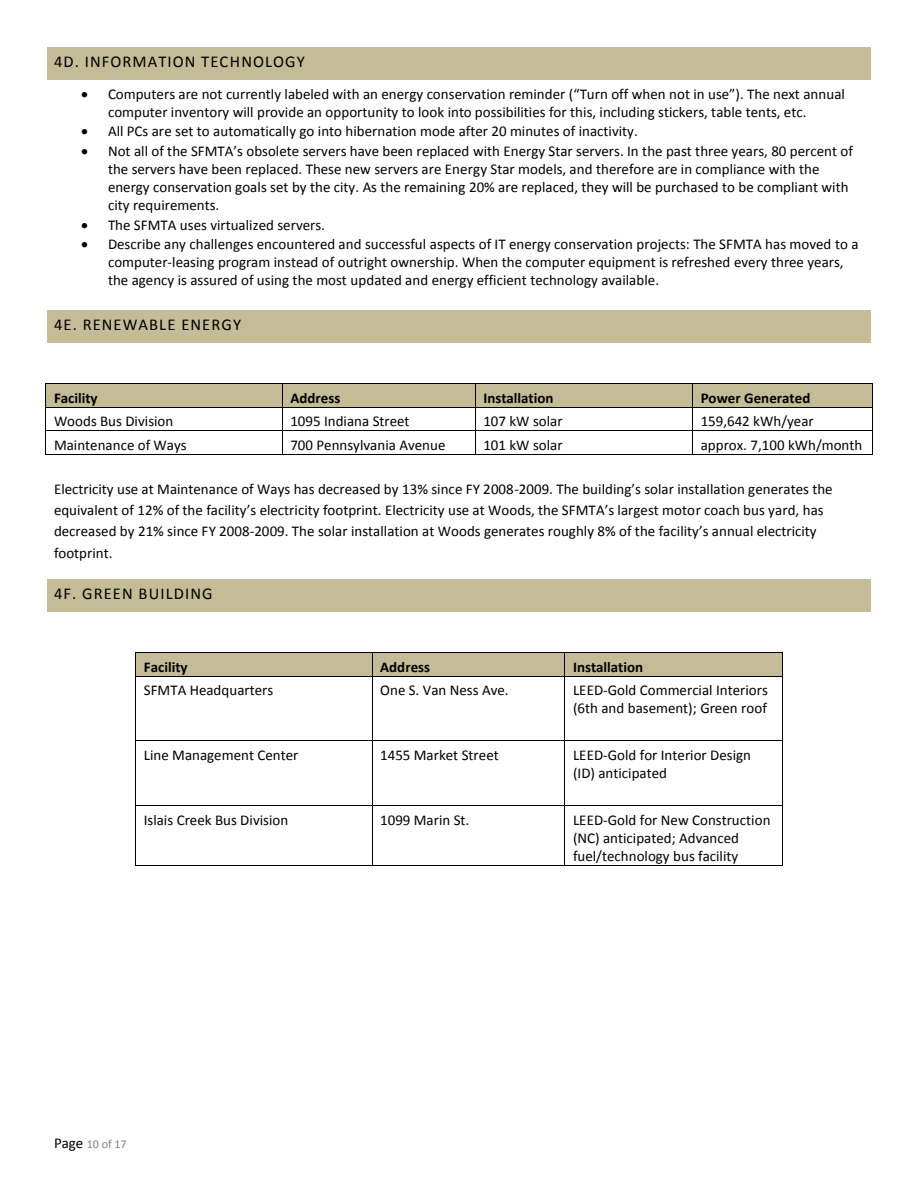
<style>
.page{position:relative;width:918px;height:1188px;background:#fff}
.page>*{position:absolute;margin:0;border:0;box-sizing:border-box;transform-origin:0 0}
.t1{font:16.5px "Calibri";letter-spacing:.065em;color:#000}
.t2{font:15px/18.3px "Calibri";color:#000}
.t3{font:700 15px "Calibri";color:#000}
.t4{font:12px "Calibri";color:#808080}
.s1{font-size:15px;color:#000}
</style>
<div class="page">
<div style="left:52px;top:52px;width:814px;height:23px;background:#c4bc96"></div>
<svg style="left:47px;top:47px;width:5px;height:5px"></svg>
<div style="left:52px;top:47px;width:814px;height:5px;background:#c4bc96"></div>
<svg style="left:866px;top:47px;width:5px;height:5px"></svg>
<svg style="left:47px;top:75px;width:5px;height:4px"></svg>
<hr style="left:52px;top:75px;width:814px;height:4px;background:#c4bc96">
<svg style="left:866px;top:75px;width:5px;height:4px"></svg>
<div style="left:47px;top:52px;width:5px;height:23px;background:#c4bc96"></div>
<div style="left:866px;top:52px;width:5px;height:23px;background:#c4bc96"></div>
<div style="left:52px;top:315px;width:814px;height:23px;background:#c4bc96"></div>
<svg style="left:47px;top:310px;width:5px;height:5px"></svg>
<div style="left:52px;top:310px;width:814px;height:5px;background:#c4bc96"></div>
<svg style="left:866px;top:310px;width:5px;height:5px"></svg>
<svg style="left:47px;top:338px;width:5px;height:5px"></svg>
<div style="left:52px;top:338px;width:814px;height:5px;background:#c4bc96"></div>
<svg style="left:866px;top:338px;width:5px;height:5px"></svg>
<div style="left:47px;top:315px;width:5px;height:23px;background:#c4bc96"></div>
<div style="left:866px;top:315px;width:5px;height:23px;background:#c4bc96"></div>
<div style="left:46px;top:384px;width:8px;height:23px;background:#c4bc96"></div>
<div style="left:274px;top:384px;width:8px;height:23px;background:#c4bc96"></div>
<div style="left:54px;top:384px;width:220px;height:23px;background:#c4bc96"></div>
<div style="left:283px;top:384px;width:7px;height:23px;background:#c4bc96"></div>
<div style="left:467px;top:384px;width:8px;height:23px;background:#c4bc96"></div>
<div style="left:290px;top:384px;width:177px;height:23px;background:#c4bc96"></div>
<div style="left:476px;top:384px;width:7px;height:23px;background:#c4bc96"></div>
<div style="left:685px;top:384px;width:7px;height:23px;background:#c4bc96"></div>
<div style="left:483px;top:384px;width:201px;height:23px;background:#c4bc96"></div>
<div style="left:693px;top:384px;width:8px;height:23px;background:#c4bc96"></div>
<div style="left:864px;top:384px;width:8px;height:23px;background:#c4bc96"></div>
<div style="left:701px;top:384px;width:163px;height:23px;background:#c4bc96"></div>
<hr style="left:46px;top:383px;width:236px;height:1px;background:#000">
<hr style="left:283px;top:383px;width:192px;height:1px;background:#000">
<hr style="left:476px;top:383px;width:216px;height:1px;background:#000">
<hr style="left:693px;top:383px;width:179px;height:1px;background:#000">
<hr style="left:46px;top:407px;width:236px;height:1px;background:#000">
<hr style="left:283px;top:407px;width:192px;height:1px;background:#000">
<hr style="left:476px;top:407px;width:216px;height:1px;background:#000">
<hr style="left:693px;top:407px;width:179px;height:1px;background:#000">
<hr style="left:46px;top:430px;width:236px;height:1px;background:#000">
<hr style="left:283px;top:430px;width:192px;height:1px;background:#000">
<hr style="left:476px;top:430px;width:216px;height:1px;background:#000">
<hr style="left:693px;top:430px;width:179px;height:1px;background:#000">
<hr style="left:46px;top:454px;width:236px;height:1px;background:#000">
<svg style="left:282px;top:383px;width:1px;height:72px"></svg>
<hr style="left:283px;top:454px;width:192px;height:1px;background:#000">
<svg style="left:475px;top:383px;width:1px;height:72px"></svg>
<hr style="left:476px;top:454px;width:216px;height:1px;background:#000">
<svg style="left:692px;top:383px;width:1px;height:72px"></svg>
<hr style="left:693px;top:454px;width:179px;height:1px;background:#000">
<svg style="left:872px;top:383px;width:1px;height:72px"></svg>
<div style="left:52px;top:584px;width:814px;height:23px;background:#c4bc96"></div>
<svg style="left:47px;top:579px;width:5px;height:5px"></svg>
<div style="left:52px;top:579px;width:814px;height:5px;background:#c4bc96"></div>
<svg style="left:866px;top:579px;width:5px;height:5px"></svg>
<svg style="left:47px;top:607px;width:5px;height:5px"></svg>
<div style="left:52px;top:607px;width:814px;height:5px;background:#c4bc96"></div>
<svg style="left:866px;top:607px;width:5px;height:5px"></svg>
<div style="left:47px;top:584px;width:5px;height:23px;background:#c4bc96"></div>
<div style="left:866px;top:584px;width:5px;height:23px;background:#c4bc96"></div>
<div style="left:136px;top:653px;width:8px;height:23px;background:#c4bc96"></div>
<div style="left:364px;top:653px;width:8px;height:23px;background:#c4bc96"></div>
<div style="left:144px;top:653px;width:220px;height:23px;background:#c4bc96"></div>
<div style="left:372px;top:653px;width:8px;height:23px;background:#c4bc96"></div>
<div style="left:557px;top:653px;width:8px;height:23px;background:#c4bc96"></div>
<div style="left:380px;top:653px;width:177px;height:23px;background:#c4bc96"></div>
<div style="left:565px;top:653px;width:8px;height:23px;background:#c4bc96"></div>
<div style="left:774px;top:653px;width:8px;height:23px;background:#c4bc96"></div>
<div style="left:573px;top:653px;width:201px;height:23px;background:#c4bc96"></div>
<hr style="left:136px;top:652px;width:236px;height:1px;background:#000">
<hr style="left:372px;top:652px;width:193px;height:1px;background:#000">
<hr style="left:565px;top:652px;width:217px;height:1px;background:#000">
<svg style="left:135px;top:652px;width:1px;height:24px"></svg>
<hr style="left:136px;top:676px;width:236px;height:1px;background:#000">
<svg style="left:372px;top:653px;width:1px;height:23px"></svg>
<hr style="left:372px;top:676px;width:193px;height:1px;background:#000">
<hr style="left:565px;top:676px;width:217px;height:1px;background:#000">
<svg style="left:782px;top:652px;width:1px;height:24px"></svg>
<hr style="left:135px;top:676px;width:1px;height:64px;background:#000">
<hr style="left:372px;top:676px;width:1px;height:64px;background:#000">
<hr style="left:565px;top:676px;width:1px;height:64px;background:#000">
<hr style="left:782px;top:676px;width:1px;height:64px;background:#000">
<hr style="left:136px;top:740px;width:236px;height:1px;background:#000">
<hr style="left:372px;top:740px;width:193px;height:1px;background:#000">
<hr style="left:565px;top:740px;width:217px;height:1px;background:#000">
<hr style="left:135px;top:741px;width:1px;height:64px;background:#000">
<hr style="left:372px;top:741px;width:1px;height:64px;background:#000">
<hr style="left:565px;top:741px;width:1px;height:64px;background:#000">
<hr style="left:782px;top:741px;width:1px;height:64px;background:#000">
<hr style="left:136px;top:805px;width:236px;height:1px;background:#000">
<hr style="left:372px;top:805px;width:193px;height:1px;background:#000">
<hr style="left:565px;top:805px;width:217px;height:1px;background:#000">
<hr style="left:135px;top:806px;width:1px;height:59px;background:#000">
<hr style="left:136px;top:865px;width:236px;height:1px;background:#000">
<hr style="left:372px;top:806px;width:1px;height:59px;background:#000">
<hr style="left:372px;top:865px;width:193px;height:1px;background:#000">
<hr style="left:565px;top:806px;width:1px;height:59px;background:#000">
<hr style="left:565px;top:865px;width:217px;height:1px;background:#000">
<hr style="left:782px;top:806px;width:1px;height:59px;background:#000">
<p class="t1" style="left:54px;top:55px;width:252px">4D. INFORMATION TECHNOLOGY</p>
<p class="t2" style="left:108px;top:86px;width:738px;text-indent:-27px">• Computers are not currently labeled with an energy conservation reminder (“Turn off when not in use”). The next annual computer inventory will provide an opportunity to look into possibilities for this, including stickers, table tents, etc.</p>
<p class="t2" style="left:81px;top:124px;width:558px">• All PCs are set to automatically go into hibernation mode after 20 minutes of inactivity.</p>
<p class="t2" style="left:108px;top:143px;width:747px;text-indent:-27px">• Not all of the SFMTA’s obsolete servers have been replaced with Energy Star servers. In the past three years, 80 percent of the servers have been replaced. These new servers are Energy Star models, and therefore are in compliance with the energy conservation goals set by the city. As the remaining 20% are replaced, they will be purchased to be compliant with city requirements.</p>
<p class="t2" style="left:81px;top:217px;width:245px">• The SFMTA uses virtualized servers.</p>
<p class="t2" style="left:108px;top:236px;width:752px;text-indent:-27px">• Describe any challenges encountered and successful aspects of IT energy conservation projects: The SFMTA has moved to a computer-leasing program instead of outright ownership. When the computer equipment is refreshed every three years, the agency is assured of using the most updated and energy efficient technology available.</p>
<p class="t1" style="left:54px;top:318px;width:189px">4E. RENEWABLE ENERGY</p>
<p class="t3" style="left:54px;top:391px;width:45px">Facility</p>
<p class="t3" style="left:290px;top:391px;width:52px">Address</p>
<p class="t3" style="left:483px;top:391px;width:72px">Installation</p>
<p class="t3" style="left:701px;top:391px;width:111px">Power Generated</p>
<p class="t2" style="left:54px;top:413px;width:121px">Woods Bus Division</p>
<p class="t2" style="left:290px;top:413px;width:121px">1095 Indiana Street</p>
<p class="t2" style="left:483px;top:413px;width:81px">107 kW solar</p>
<p class="t2" style="left:701px;top:413px;width:115px">159,642 kWh/year</p>
<p class="t2" style="left:54px;top:437px;width:134px">Maintenance of Ways</p>
<p class="t2" style="left:290px;top:437px;width:157px">700 Pennsylvania Avenue</p>
<p class="t2" style="left:483px;top:437px;width:81px">101 kW solar</p>
<p class="t2" style="left:701px;top:437px;width:163px">approx. 7,100 kWh/month</p>
<p class="t2" style="left:54px;top:480px;width:780px;line-height:21.1px">Electricity use at Maintenance of Ways has decreased by 13% since FY 2008-2009. The building’s solar installation generates the equivalent of 12% of the facility’s electricity footprint. Electricity use at Woods, the SFMTA’s largest motor coach bus yard, has decreased by 21% since FY 2008-2009. The solar installation at Woods generates roughly 8% of the facility’s annual electricity footprint.</p>
<p class="t1" style="left:54px;top:587px;width:160px">4F. GREEN BUILDING</p>
<p class="t3" style="left:144px;top:660px;width:45px">Facility</p>
<p class="t3" style="left:380px;top:660px;width:52px">Address</p>
<p class="t3" style="left:573px;top:660px;width:72px">Installation</p>
<p class="t2" style="left:144px;top:682px;width:131px">SFMTA Headquarters</p>
<p class="t2" style="left:380px;top:682px;width:130px">One S. Van Ness Ave.</p>
<p class="t2" style="left:573px;top:682px;width:196px">LEED-Gold Commercial Interiors (6th and basement); Green roof</p>
<p class="t2" style="left:144px;top:747px;width:156px">Line Management Center</p>
<p class="t2" style="left:380px;top:747px;width:120px">1455 Market Street</p>
<p class="t2" style="left:573px;top:747px;width:180px">LEED-Gold for Interior Design (ID) anticipated</p>
<p class="t2" style="left:144px;top:812px;width:146px">Islais Creek Bus Division</p>
<p class="t2" style="left:380px;top:812px;width:91px">1099 Marin St.</p>
<p class="t2" style="left:573px;top:812px;width:199px">LEED-Gold for New Construction (NC) anticipated; Advanced fuel/technology bus facility</p>
<p class="t4" style="left:54px;top:1138px;width:74px"><span class="s1">Page</span> 10 of 17</p>
</div>
